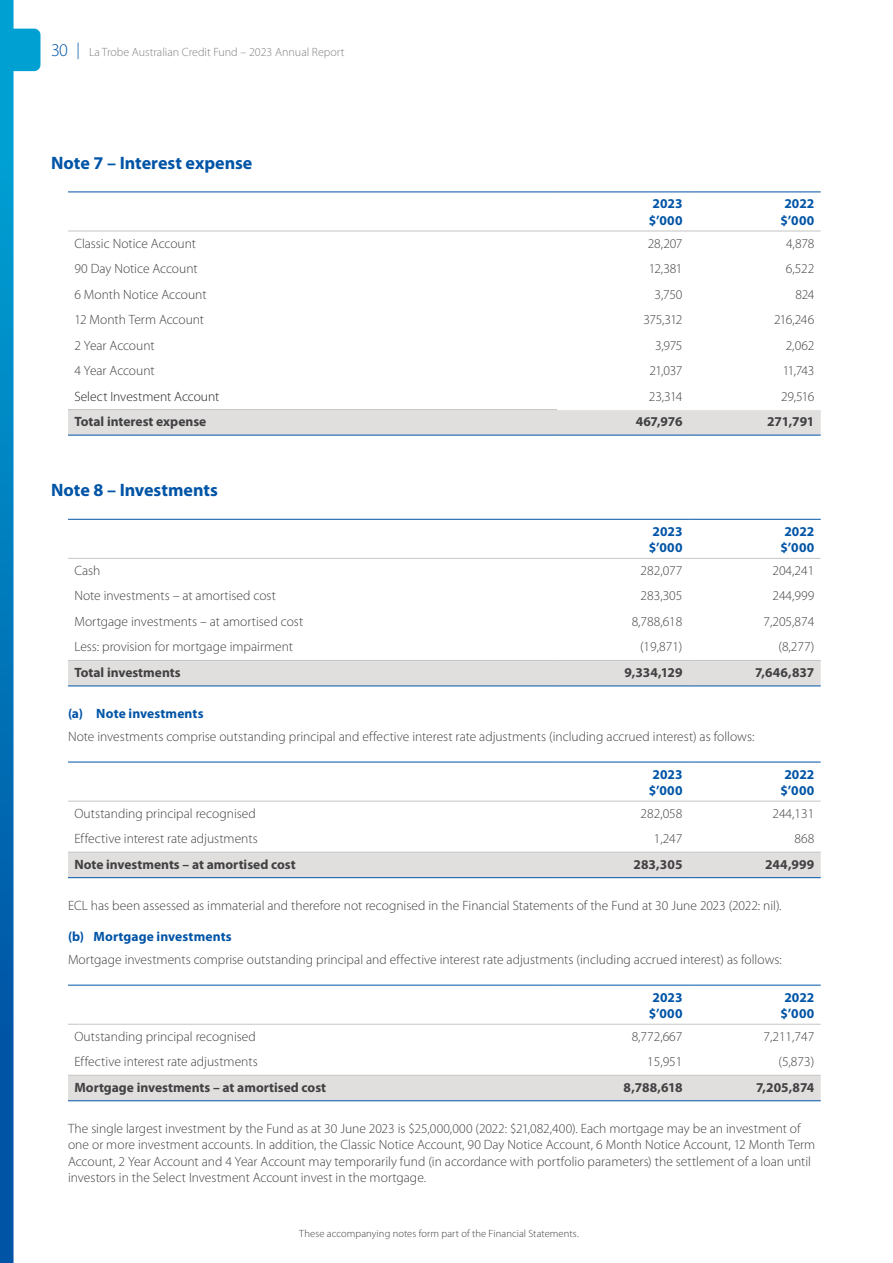
<style>
.page{position:relative;width:893px;height:1263px;background:#fff}
.page>*{position:absolute;margin:0;border:0;box-sizing:border-box;transform-origin:0 0}
.t1{font:700 18px "Myriad Pro";color:#0054a6}
.t2{font:300 13.5px/16.5px "Myriad Pro";color:#414042}
.t3{font:700 13.5px "Myriad Pro";color:#414042}
.t4{font:700 13.5px/16.2px "Myriad Pro";letter-spacing:.005em;color:#0054a6}
.t5{font:300 13.5px "Myriad Pro";color:#231f20}
.t6{font:300 12px "Myriad Pro";color:#808285}
.t7{font:300 10.5px "Myriad Pro";letter-spacing:.01em;color:#414042}
.s1{font-size:18px;color:#0054a6}
.s2{font-size:16.5px;color:#0054a6}
</style>
<div class="page">
<svg style="left:0;top:0;width:40px;height:1263px"></svg>
<div style="left:68px;top:410px;width:753px;height:25px;background:#e0dfde"></div>
<hr style="left:557px;top:435px;width:132px;height:1px;background:#0054a6">
<hr style="left:68px;top:231px;width:489px;height:1px;background:#c6c5c5">
<hr style="left:557px;top:231px;width:132px;height:1px;background:#c6c5c5">
<hr style="left:689px;top:231px;width:132px;height:1px;background:#c6c5c5">
<hr style="left:68px;top:192px;width:489px;height:1px;background:#0054a6">
<hr style="left:557px;top:192px;width:132px;height:1px;background:#0054a6">
<hr style="left:689px;top:192px;width:132px;height:1px;background:#0054a6">
<hr style="left:689px;top:435px;width:132px;height:1px;background:#0054a6">
<hr style="left:68px;top:409px;width:489px;height:1px;background:#c6c5c5">
<hr style="left:68px;top:435px;width:489px;height:1px;background:#0054a6">
<div style="left:68px;top:661px;width:753px;height:24px;background:#e0dfde"></div>
<hr style="left:68px;top:558px;width:489px;height:1px;background:#c6c5c5">
<hr style="left:557px;top:558px;width:132px;height:1px;background:#c6c5c5">
<hr style="left:689px;top:558px;width:132px;height:1px;background:#c6c5c5">
<hr style="left:557px;top:660px;width:132px;height:1px;background:#c6c5c5">
<hr style="left:689px;top:660px;width:132px;height:1px;background:#c6c5c5">
<hr style="left:557px;top:685px;width:132px;height:1px;background:#0054a6">
<hr style="left:689px;top:685px;width:132px;height:1px;background:#0054a6">
<hr style="left:68px;top:660px;width:489px;height:1px;background:#c6c5c5">
<hr style="left:68px;top:685px;width:489px;height:1px;background:#0054a6">
<hr style="left:68px;top:519px;width:489px;height:1px;background:#0054a6">
<hr style="left:557px;top:519px;width:132px;height:1px;background:#0054a6">
<hr style="left:689px;top:519px;width:132px;height:1px;background:#0054a6">
<div style="left:68px;top:853px;width:753px;height:24px;background:#e0dfde"></div>
<hr style="left:68px;top:801px;width:489px;height:1px;background:#c6c5c5">
<hr style="left:557px;top:801px;width:132px;height:1px;background:#c6c5c5">
<hr style="left:689px;top:801px;width:132px;height:1px;background:#c6c5c5">
<hr style="left:557px;top:852px;width:132px;height:1px;background:#c6c5c5">
<hr style="left:689px;top:852px;width:132px;height:1px;background:#c6c5c5">
<hr style="left:557px;top:877px;width:132px;height:1px;background:#0054a6">
<hr style="left:689px;top:877px;width:132px;height:1px;background:#0054a6">
<hr style="left:68px;top:852px;width:489px;height:1px;background:#c6c5c5">
<hr style="left:68px;top:877px;width:489px;height:1px;background:#0054a6">
<hr style="left:68px;top:762px;width:489px;height:1px;background:#0054a6">
<hr style="left:557px;top:762px;width:132px;height:1px;background:#0054a6">
<hr style="left:689px;top:762px;width:132px;height:1px;background:#0054a6">
<div style="left:68px;top:1076px;width:753px;height:24px;background:#e0dfde"></div>
<hr style="left:68px;top:1024px;width:489px;height:1px;background:#c6c5c5">
<hr style="left:557px;top:1024px;width:132px;height:1px;background:#c6c5c5">
<hr style="left:689px;top:1024px;width:132px;height:1px;background:#c6c5c5">
<hr style="left:557px;top:1075px;width:132px;height:1px;background:#c6c5c5">
<hr style="left:689px;top:1075px;width:132px;height:1px;background:#c6c5c5">
<hr style="left:557px;top:1100px;width:132px;height:1px;background:#0054a6">
<hr style="left:689px;top:1100px;width:132px;height:1px;background:#0054a6">
<hr style="left:68px;top:1075px;width:489px;height:1px;background:#c6c5c5">
<hr style="left:68px;top:1100px;width:489px;height:1px;background:#0054a6">
<hr style="left:68px;top:985px;width:489px;height:1px;background:#0054a6">
<hr style="left:557px;top:985px;width:132px;height:1px;background:#0054a6">
<hr style="left:689px;top:985px;width:132px;height:1px;background:#0054a6">
<p class="t6" style="left:51px;top:45px;width:295px"><span class="s1">30</span> <span class="s2">|</span> La Trobe Australian Credit Fund – 2023 Annual Report</p>
<h1 class="t1" style="left:51px;top:151px;width:203px">Note 7 – Interest expense</h1>
<p class="t4" style="left:649px;top:195px;width:35px">2023 $’000</p>
<p class="t4" style="left:780px;top:195px;width:35px">2022 $’000</p>
<p class="t2" style="left:74px;top:235px;width:123px">Classic Notice Account</p>
<p class="t2" style="left:648px;top:235px;width:36px">28,207</p>
<p class="t2" style="left:786px;top:235px;width:30px">4,878</p>
<p class="t2" style="left:74px;top:260px;width:125px">90 Day Notice Account</p>
<p class="t2" style="left:649px;top:260px;width:35px">12,381</p>
<p class="t2" style="left:786px;top:260px;width:30px">6,522</p>
<p class="t2" style="left:74px;top:286px;width:134px">6 Month Notice Account</p>
<p class="t2" style="left:655px;top:286px;width:29px">3,750</p>
<p class="t2" style="left:795px;top:286px;width:20px">824</p>
<p class="t2" style="left:74px;top:311px;width:131px">12 Month Term Account</p>
<p class="t2" style="left:644px;top:311px;width:40px">375,312</p>
<p class="t2" style="left:774px;top:311px;width:42px">216,246</p>
<p class="t2" style="left:74px;top:337px;width:82px">2 Year Account</p>
<p class="t2" style="left:655px;top:337px;width:29px">3,975</p>
<p class="t2" style="left:786px;top:337px;width:30px">2,062</p>
<p class="t2" style="left:74px;top:362px;width:82px">4 Year Account</p>
<p class="t2" style="left:649px;top:362px;width:35px">21,037</p>
<p class="t2" style="left:783px;top:362px;width:33px">11,743</p>
<p class="t5" style="left:74px;top:388px;width:146px">Select Investment Account</p>
<p class="t2" style="left:649px;top:388px;width:35px">23,314</p>
<p class="t2" style="left:781px;top:388px;width:35px">29,516</p>
<p class="t3" style="left:74px;top:413px;width:133px">Total interest expense</p>
<p class="t3" style="left:636px;top:413px;width:48px">467,976</p>
<p class="t3" style="left:767px;top:413px;width:49px">271,791</p>
<h1 class="t1" style="left:51px;top:478px;width:168px">Note 8 – Investments</h1>
<p class="t4" style="left:649px;top:523px;width:35px">2023 $’000</p>
<p class="t4" style="left:780px;top:523px;width:35px">2022 $’000</p>
<p class="t2" style="left:74px;top:562px;width:28px">Cash</p>
<p class="t2" style="left:641px;top:562px;width:43px">282,077</p>
<p class="t2" style="left:772px;top:562px;width:43px">204,241</p>
<p class="t2" style="left:74px;top:587px;width:203px">Note investments – at amortised cost</p>
<p class="t2" style="left:641px;top:587px;width:43px">283,305</p>
<p class="t2" style="left:772px;top:587px;width:43px">244,999</p>
<p class="t2" style="left:74px;top:613px;width:230px">Mortgage investments – at amortised cost</p>
<p class="t2" style="left:632px;top:613px;width:52px">8,788,618</p>
<p class="t2" style="left:763px;top:613px;width:52px">7,205,874</p>
<p class="t2" style="left:74px;top:638px;width:220px">Less: provision for mortgage impairment</p>
<p class="t2" style="left:640px;top:638px;width:44px">(19,871)</p>
<p class="t2" style="left:778px;top:638px;width:37px">(8,277)</p>
<p class="t3" style="left:74px;top:664px;width:108px">Total investments</p>
<p class="t3" style="left:624px;top:664px;width:60px">9,334,129</p>
<p class="t3" style="left:755px;top:664px;width:61px">7,646,837</p>
<p class="t4" style="left:68px;top:705px;width:137px">(a) Note investments</p>
<p class="t2" style="left:68px;top:728px;width:688px">Note investments comprise outstanding principal and effective interest rate adjustments (including accrued interest) as follows:</p>
<p class="t4" style="left:649px;top:765px;width:35px">2023 $’000</p>
<p class="t4" style="left:780px;top:765px;width:35px">2022 $’000</p>
<p class="t2" style="left:74px;top:805px;width:183px">Outstanding principal recognised</p>
<p class="t2" style="left:641px;top:805px;width:43px">282,058</p>
<p class="t2" style="left:772px;top:805px;width:43px">244,131</p>
<p class="t2" style="left:74px;top:830px;width:185px">Effective interest rate adjustments</p>
<p class="t2" style="left:654px;top:830px;width:30px">1,247</p>
<p class="t2" style="left:794px;top:830px;width:21px">868</p>
<p class="t3" style="left:74px;top:855px;width:223px">Note investments – at amortised cost</p>
<p class="t3" style="left:634px;top:855px;width:50px">283,305</p>
<p class="t3" style="left:765px;top:855px;width:51px">244,999</p>
<p class="t2" style="left:68px;top:897px;width:715px">ECL has been assessed as immaterial and therefore not recognised in the Financial Statements of the Fund at 30 June 2023 (2022: nil).</p>
<p class="t4" style="left:68px;top:928px;width:165px">(b) Mortgage investments</p>
<p class="t2" style="left:68px;top:951px;width:715px">Mortgage investments comprise outstanding principal and effective interest rate adjustments (including accrued interest) as follows:</p>
<p class="t4" style="left:649px;top:988px;width:35px">2023 $’000</p>
<p class="t4" style="left:780px;top:988px;width:35px">2022 $’000</p>
<p class="t2" style="left:74px;top:1028px;width:183px">Outstanding principal recognised</p>
<p class="t2" style="left:632px;top:1028px;width:52px">8,772,667</p>
<p class="t2" style="left:763px;top:1028px;width:52px">7,211,747</p>
<p class="t2" style="left:74px;top:1053px;width:185px">Effective interest rate adjustments</p>
<p class="t2" style="left:647px;top:1053px;width:37px">15,951</p>
<p class="t2" style="left:778px;top:1053px;width:37px">(5,873)</p>
<p class="t3" style="left:74px;top:1078px;width:253px">Mortgage investments – at amortised cost</p>
<p class="t3" style="left:624px;top:1078px;width:60px">8,788,618</p>
<p class="t3" style="left:756px;top:1078px;width:60px">7,205,874</p>
<p class="t2" style="left:68px;top:1120px;width:749px">The single largest investment by the Fund as at 30 June 2023 is $25,000,000 (2022: $21,082,400). Each mortgage may be an investment of one or more investment accounts. In addition, the Classic Notice Account, 90 Day Notice Account, 6 Month Notice Account, 12 Month Term Account, 2 Year Account and 4 Year Account may temporarily fund (in accordance with portfolio parameters) the settlement of a loan until investors in the Select Investment Account invest in the mortgage.</p>
<p class="t7" style="left:299px;top:1227px;width:281px">These accompanying notes form part of the Financial Statements.</p>
</div>
